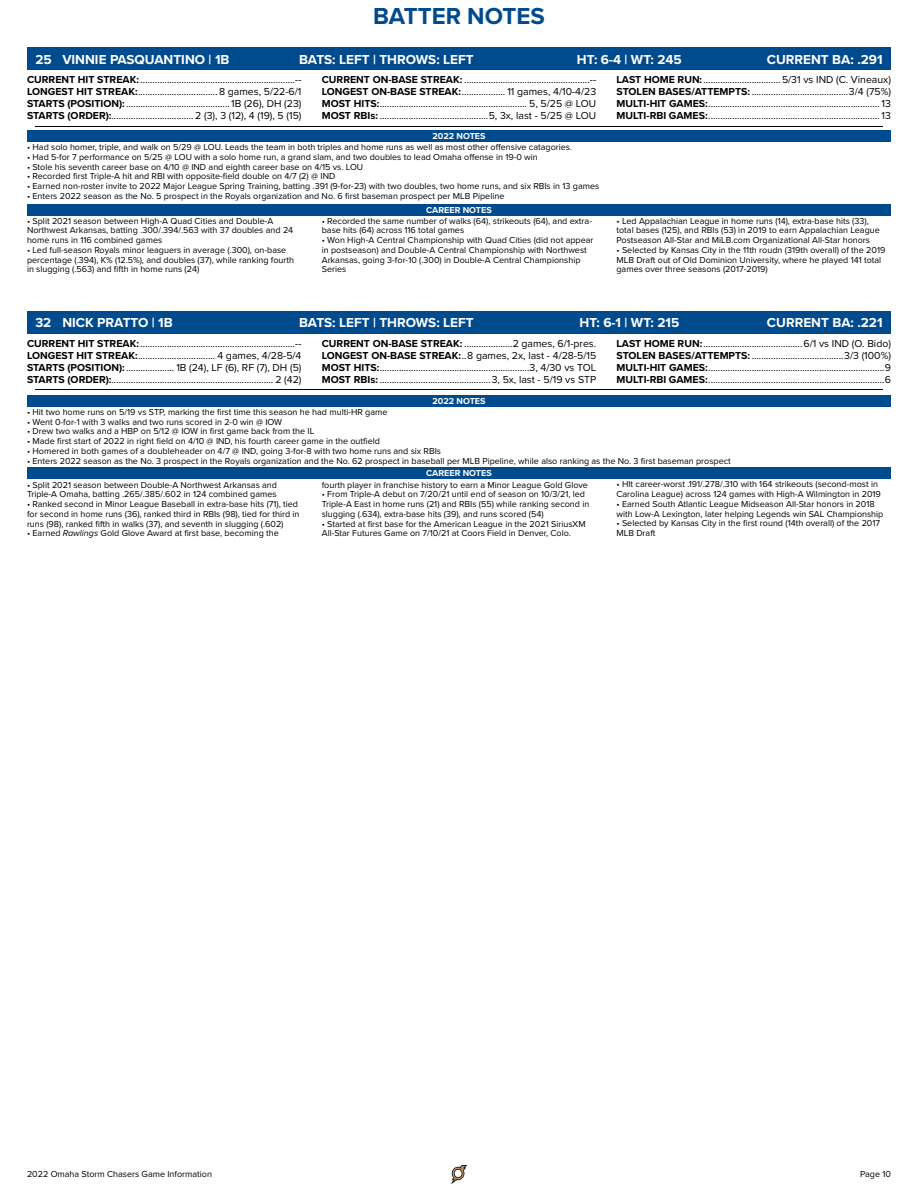
<style>
.page{position:relative;width:918px;height:1188px;background:#fff}
.page>*{position:absolute;margin:0;border:0;box-sizing:border-box;transform-origin:0 0}
.t1{font:700 24px "Proxima Nova";color:#004b8d}
.t2{font:700 13.5px "Proxima Nova";color:#fff}
.t3{font:10.5px/12px "Proxima Nova";color:#000;text-align:justify}
.t4{font:9px/9.8px "Proxima Nova";color:#000}
.t5{font:700 9px "Proxima Nova";color:#fff}
.s1{font-weight:700}
.s2{font-style:italic}
</style>
<div class="page">
<img style="left:451px;top:1166px;width:16px;height:18px">
<hr style="left:35px;top:390px;width:848px;height:1px;background:#000">
<div style="left:27px;top:468px;width:864px;height:11px;background:#004b8d"></div>
<div style="left:27px;top:311px;width:864px;height:23px;background:#004b8d"></div>
<div style="left:27px;top:395px;width:864px;height:11px;background:#004b8d"></div>
<hr style="left:35px;top:126px;width:848px;height:1px;background:#000">
<div style="left:27px;top:204px;width:864px;height:11px;background:#004b8d"></div>
<div style="left:27px;top:47px;width:864px;height:23px;background:#004b8d"></div>
<div style="left:27px;top:130px;width:864px;height:12px;background:#004b8d"></div>
<h1 class="t1" style="left:373px;top:-2px;width:173px">BATTER NOTES</h1>
<h2 class="t2" style="left:35px;top:49px;width:196px">25 VINNIE PASQUANTINO | 1B</h2>
<h2 class="t2" style="left:299px;top:49px;width:176px">BATS: LEFT | THROWS: LEFT</h2>
<h2 class="t2" style="left:577px;top:49px;width:106px">HT: 6-4 | WT: 245</h2>
<h2 class="t2" style="left:767px;top:49px;width:117px">CURRENT BA: .291</h2>
<p class="t3" style="left:27px;top:73px;width:276px"><span class="s1">CURRENT HIT STREAK:</span> ................................................................-- <span class="s1">LONGEST HIT STREAK:</span>.................................8 games, 5/22-6/1<br><span class="s1">STARTS (POSITION):</span>...........................................1B (26), DH (23)<br><span class="s1">STARTS (ORDER):</span>.................................. 2 (3), 3 (12), 4 (19), 5 (15)</p>
<p class="t3" style="left:322px;top:73px;width:276px"><span class="s1">CURRENT ON-BASE STREAK:</span> ....................................................-- <span class="s1">LONGEST ON-BASE STREAK:</span>.................. 11 games, 4/10-4/23<br><span class="s1">MOST HITS:</span>............................................................. 5, 5/25 @ LOU <span class="s1">MOST RBIs:</span> .............................................5, 3x, last - 5/25 @ LOU</p>
<p class="t3" style="left:616px;top:73px;width:276px"><span class="s1">LAST HOME RUN:</span>................................5/31 vs IND (C. Vineaux)<br><span class="s1">STOLEN BASES/ATTEMPTS:</span> ........................................3/4 (75%)<br><span class="s1">MULTI-HIT GAMES:</span>....................................................................... 13<br><span class="s1">MULTI-RBI GAMES:</span>....................................................................... 13</p>
<p class="t5" style="left:432px;top:129px;width:55px">2022 NOTES</p>
<p class="t4" style="left:27px;top:142px;width:547px">• Had solo homer, triple, and walk on 5/29 @ LOU. Leads the team in both triples and home runs as well as most other offensive catagories.</p>
<p class="t4" style="left:27px;top:152px;width:512px">• Had 5-for 7 performance on 5/25 @ LOU with a solo home run, a grand slam, and two doubles to lead Omaha offense in 19-0 win</p>
<p class="t4" style="left:27px;top:161px;width:338px">• Stole his seventh career base on 4/10 @ IND and eighth career base on 4/15 vs. LOU</p>
<p class="t4" style="left:27px;top:171px;width:310px">• Recorded first Triple-A hit and RBI with opposite-field double on 4/7 (2) @ IND</p>
<p class="t4" style="left:27px;top:181px;width:574px">• Earned non-roster invite to 2022 Major League Spring Training, batting .391 (9-for-23) with two doubles, two home runs, and six RBIs in 13 games</p>
<p class="t4" style="left:27px;top:191px;width:479px">• Enters 2022 season as the No. 5 prospect in the Royals organization and No. 6 first baseman prospect per MLB Pipeline</p>
<p class="t4" style="left:27px;top:215px;width:268px">• Split 2021 season between High-A Quad Cities and Double-A<br>Northwest Arkansas, batting .300/.394/.563 with 37 doubles and 24 home runs in 116 combined games</p>
<p class="t4" style="left:27px;top:245px;width:269px">• Led full-season Royals minor leaguers in average (.300), on-base percentage (.394), K% (12.5%), and doubles (37), while ranking fourth in slugging (.563) and fifth in home runs (24)</p>
<p class="t5" style="left:426px;top:203px;width:67px">CAREER NOTES</p>
<p class="t4" style="left:322px;top:215px;width:272px">• Recorded the same number of walks (64), strikeouts (64), and extra&shy;base hits (64) across 116 total games</p>
<p class="t4" style="left:322px;top:235px;width:273px">• Won High-A Central Championship with Quad Cities (did not appear in postseason) and Double-A Central Championship with Northwest Arkansas, going 3-for-10 (.300) in Double-A Central Championship Series</p>
<p class="t4" style="left:616px;top:215px;width:265px">• Led Appalachian League in home runs (14), extra-base hits (33), total bases (125), and RBIs (53) in 2019 to earn Appalachian League<br>Postseason All-Star and MiLB.com Organizational All-Star honors</p>
<p class="t4" style="left:616px;top:245px;width:270px">• Selected by Kansas City in the 11th roudn (319th overall) of the 2019<br>MLB Draft out of Old Dominion University, where he played 141 total games over three seasons (2017-2019)</p>
<h2 class="t2" style="left:35px;top:313px;width:139px">32 NICK PRATTO | 1B</h2>
<h2 class="t2" style="left:299px;top:313px;width:176px">BATS: LEFT | THROWS: LEFT</h2>
<h2 class="t2" style="left:579px;top:313px;width:101px">HT: 6-1 | WT: 215</h2>
<h2 class="t2" style="left:767px;top:313px;width:117px">CURRENT BA: .221</h2>
<p class="t3" style="left:27px;top:337px;width:276px"><span class="s1">CURRENT HIT STREAK:</span> ................................................................-- <span class="s1">LONGEST HIT STREAK:</span>................................ 4 games, 4/28-5/4<br><span class="s1">STARTS (POSITION):</span>.................... 1B (24), LF (6), RF (7), DH (5)<br><span class="s1">STARTS (ORDER):</span>................................................................... 2 (42)</p>
<p class="t3" style="left:322px;top:337px;width:276px"><span class="s1">CURRENT ON-BASE STREAK:</span> ....................2 games, 6/1-pres.<br><span class="s1">LONGEST ON-BASE STREAK:</span>..8 games, 2x, last - 4/28-5/15<br><span class="s1">MOST HITS:</span>..............................................................3, 4/30 vs TOL <span class="s1">MOST RBIs:</span> ..............................................3, 5x, last - 5/19 vs STP</p>
<p class="t3" style="left:617px;top:337px;width:276px"><span class="s1">LAST HOME RUN:</span>.........................................6/1 vs IND (O. Bido)<br><span class="s1">STOLEN BASES/ATTEMPTS:</span> ......................................3/3 (100%)<br><span class="s1">MULTI-HIT GAMES:</span>.........................................................................9<br><span class="s1">MULTI-RBI GAMES:</span>.........................................................................6</p>
<p class="t5" style="left:432px;top:394px;width:55px">2022 NOTES</p>
<p class="t4" style="left:27px;top:407px;width:362px">• Hit two home runs on 5/19 vs STP, marking the first time this season he had multi-HR game</p>
<p class="t4" style="left:27px;top:416px;width:257px">• Went 0-for-1 with 3 walks and two runs scored in 2-0 win @ IOW</p>
<p class="t4" style="left:27px;top:426px;width:289px">• Drew two walks and a HBP on 5/12 @ IOW in first game back from the IL</p>
<p class="t4" style="left:27px;top:436px;width:355px">• Made first start of 2022 in right field on 4/10 @ IND, his fourth career game in the outfield</p>
<p class="t4" style="left:27px;top:445px;width:416px">• Homered in both games of a doubleheader on 4/7 @ IND, going 3-for-8 with two home runs and six RBIs</p>
<p class="t4" style="left:27px;top:455px;width:705px">• Enters 2022 season as the No. 3 prospect in the Royals organization and the No. 62 prospect in baseball per MLB Pipeline, while also ranking as the No. 3 first baseman prospect</p>
<p class="t4" style="left:27px;top:479px;width:252px">• Split 2021 season between Double-A Northwest Arkansas and<br>Triple-A Omaha, batting .265/.385/.602 in 124 combined games</p>
<p class="t4" style="left:27px;top:499px;width:274px">• Ranked second in Minor League Baseball in extra-base hits (71), tied for second in home runs (36), ranked third in RBIs (98), tied for third in runs (98), ranked fifth in walks (37), and seventh in slugging (.602)</p>
<p class="t4" style="left:27px;top:528px;width:253px">• Earned <span class="s2">Rawlings</span> Gold Glove Award at first base, becoming the</p>
<p class="t5" style="left:426px;top:467px;width:67px">CAREER NOTES</p>
<p class="t4" style="left:322px;top:479px;width:268px">fourth player in franchise history to earn a Minor League Gold Glove</p>
<p class="t4" style="left:322px;top:489px;width:269px">• From Triple-A debut on 7/20/21 until end of season on 10/3/21, led<br>Triple-A East in home runs (21) and RBIs (55) while ranking second in slugging (.634), extra-base hits (39), and runs scored (54)</p>
<p class="t4" style="left:322px;top:518px;width:265px">• Started at first base for the American League in the 2021 SiriusXM<br>All-Star Futures Game on 7/10/21 at Coors Field in Denver, Colo.</p>
<p class="t4" style="left:616px;top:479px;width:266px">• HIt career-worst .191/.278/.310 with 164 strikeouts (second-most in<br>Carolina League) across 124 games with High-A Wilmington in 2019</p>
<p class="t4" style="left:616px;top:499px;width:268px">• Earned South Atlantic League Midseason All-Star honors in 2018 with Low-A Lexington, later helping Legends win SAL Championship</p>
<p class="t4" style="left:616px;top:518px;width:265px">• Selected by Kansas City in the first round (14th overall) of the 2017<br>MLB Draft</p>
<p class="t4" style="left:27px;top:1169px;width:187px">2022 Omaha Storm Chasers Game Information</p>
<p class="t4" style="left:860px;top:1169px;width:32px">Page 10</p>
</div>
